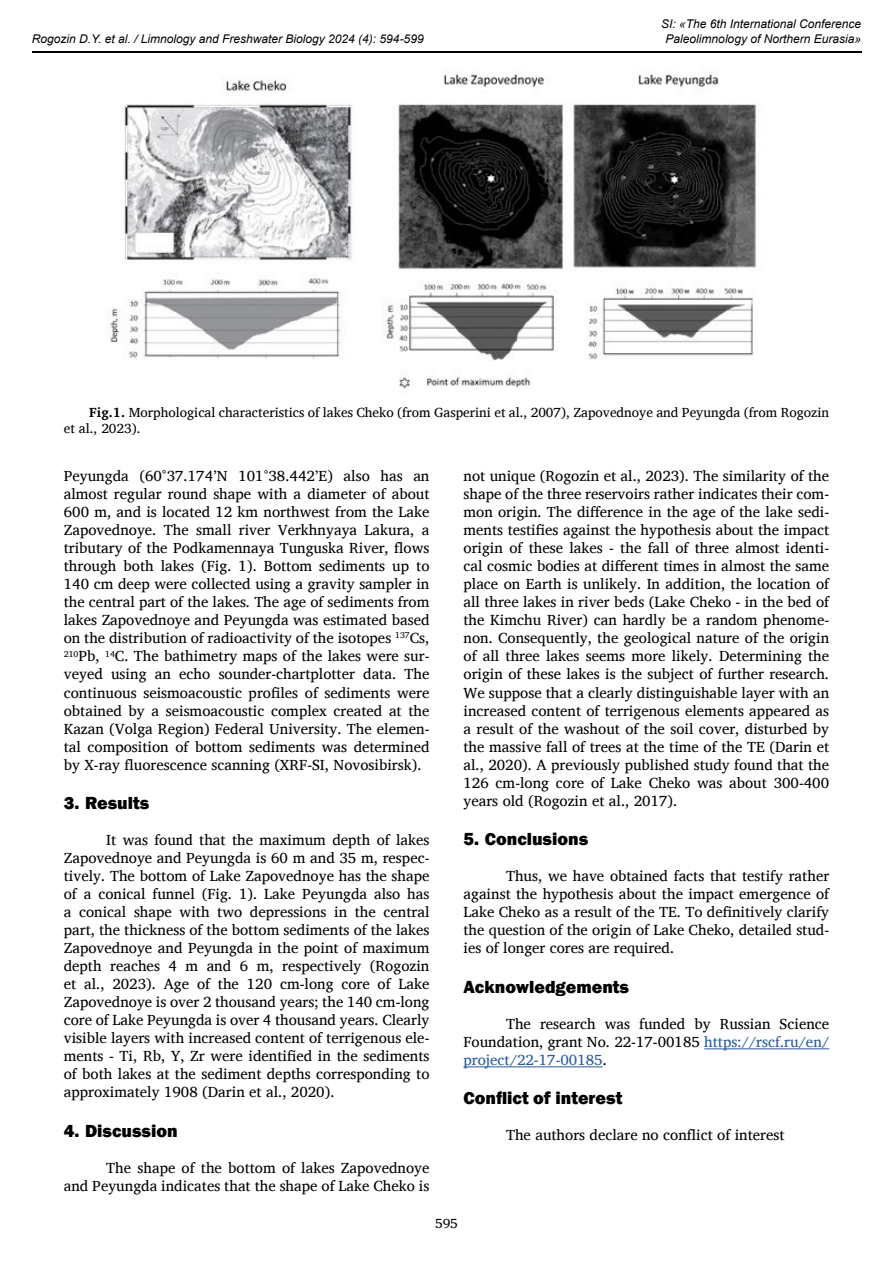
<style>
.page{position:relative;width:893px;height:1263px;background:#fff}
.page>*{position:absolute;margin:0;border:0;box-sizing:border-box;transform-origin:0 0}
.t1{font:800 18px "Franklin Gothic";color:#000}
.t2{font:15px/18px "Charis SIL";color:#000;text-align:justify}
.t3{font:13.5px/16.2px "Charis SIL";color:#000}
.t4{font:italic 12px/14.4px "Arial";color:#000;text-align:center}
.s1{font-weight:700}
.s2{color:#275b9b}
</style>
<div class="page">
<hr style="left:32px;top:51px;width:829px;height:2px;background:#000">
<hr style="left:704px;top:1048px;width:125px;height:1px;background:#275b9b">
<hr style="left:463px;top:1066px;width:140px;height:1px;background:#275b9b">
<img style="left:110px;top:69px;width:646px;height:320px">
<p class="t4" style="left:32px;top:32px;width:393px">Rogozin D.Y. et al. / Limnology and Freshwater Biology 2024 (4): 594-599</p>
<p class="t4" style="left:661px;top:17px;width:201px">SI: «The 6th International Conference<br>Paleolimnology of Northern Eurasia»</p>
<p class="t3" style="left:64px;top:404px;width:767px;text-indent:26px"><span class="s1">Fig.1.</span> Morphological characteristics of lakes Cheko (from Gasperini et al., 2007), Zapovednoye and Peyungda (from Rogozin et al., 2023).</p>
<p class="t2" style="left:64px;top:467px;width:367px">Peyungda (60°37.174’N 101°38.442’E) also has an almost regular round shape with a diameter of about 600 m, and is located 12 km northwest from the Lake Zapovednoye. The small river Verkhnyaya Lakura, a tributary of the Podkamennaya Tunguska River, flows through both lakes (Fig. 1). Bottom sediments up to 140 cm deep were collected using a gravity sampler in the central part of the lakes. The age of sediments from lakes Zapovednoye and Peyungda was estimated based on the distribution of radioactivity of the isotopes <sup>137</sup>Cs, <sup>210</sup>Pb, <sup>14</sup>C. The bathimetry maps of the lakes were sur&shy;veyed using an echo sounder-chartplotter data. The continuous seismoacoustic profiles of sediments were obtained by a seismoacoustic complex created at the Kazan (Volga Region) Federal University. The elemen&shy;tal composition of bottom sediments was determined by X-ray fluorescence scanning (XRF-SI, Novosibirsk).</p>
<p class="t1" style="left:64px;top:791px;width:87px">3. Results</p>
<p class="t2" style="left:64px;top:831px;width:367px;text-indent:43px">It was found that the maximum depth of lakes Zapovednoye and Peyungda is 60 m and 35 m, respec&shy;tively. The bottom of Lake Zapovednoye has the shape of a conical funnel (Fig. 1). Lake Peyungda also has a conical shape with two depressions in the central part, the thickness of the bottom sediments of the lakes Zapovednoye and Peyungda in the point of maximum depth reaches 4 m and 6 m, respectively (Rogozin et al., 2023). Age of the 120 cm-long core of Lake Zapovednoye is over 2 thousand years; the 140 cm-long core of Lake Peyungda is over 4 thousand years. Clearly visible layers with increased content of terrigenous ele&shy;ments - Ti, Rb, Y, Zr were identified in the sediments of both lakes at the sediment depths corresponding to approximately 1908 (Darin et al., 2020).</p>
<p class="t1" style="left:64px;top:1119px;width:115px">4. Discussion</p>
<p class="t2" style="left:64px;top:1158px;width:367px;text-align:right">The shape of the bottom of lakes Zapovednoye<br>and Peyungda indicates that the shape of Lake Cheko is</p>
<p class="t2" style="left:463px;top:467px;width:367px">not unique (Rogozin et al., 2023). The similarity of the shape of the three reservoirs rather indicates their com&shy;mon origin. The difference in the age of the lake sedi&shy;ments testifies against the hypothesis about the impact origin of these lakes - the fall of three almost identi&shy;cal cosmic bodies at different times in almost the same place on Earth is unlikely. In addition, the location of all three lakes in river beds (Lake Cheko - in the bed of the Kimchu River) can hardly be a random phenome&shy;non. Consequently, the geological nature of the origin of all three lakes seems more likely. Determining the origin of these lakes is the subject of further research.<br>We suppose that a clearly distinguishable layer with an increased content of terrigenous elements appeared as a result of the washout of the soil cover, disturbed by the massive fall of trees at the time of the TE (Darin et al., 2020). A previously published study found that the 126 cm-long core of Lake Cheko was about 300-400 years old (Rogozin et al., 2017).</p>
<p class="t1" style="left:463px;top:827px;width:126px">5. Conclusions</p>
<p class="t2" style="left:463px;top:867px;width:367px;text-indent:43px">Thus, we have obtained facts that testify rather against the hypothesis about the impact emergence of Lake Cheko as a result of the TE. To definitively clarify the question of the origin of Lake Cheko, detailed stud&shy;ies of longer cores are required.</p>
<p class="t1" style="left:463px;top:975px;width:167px">Acknowledgements</p>
<p class="t2" style="left:463px;top:1014px;width:367px;text-indent:43px">The research was funded by Russian Science Foundation, grant No. 22-17-00185 <span class="s2">https://rscf.ru/en/ project/22-17-00185</span>.</p>
<p class="t1" style="left:463px;top:1087px;width:160px">Conflict of interest</p>
<p class="t2" style="left:506px;top:1126px;width:280px">The authors declare no conflict of interest</p>
<p class="t3" style="left:435px;top:1215px;width:24px">595</p>
</div>
